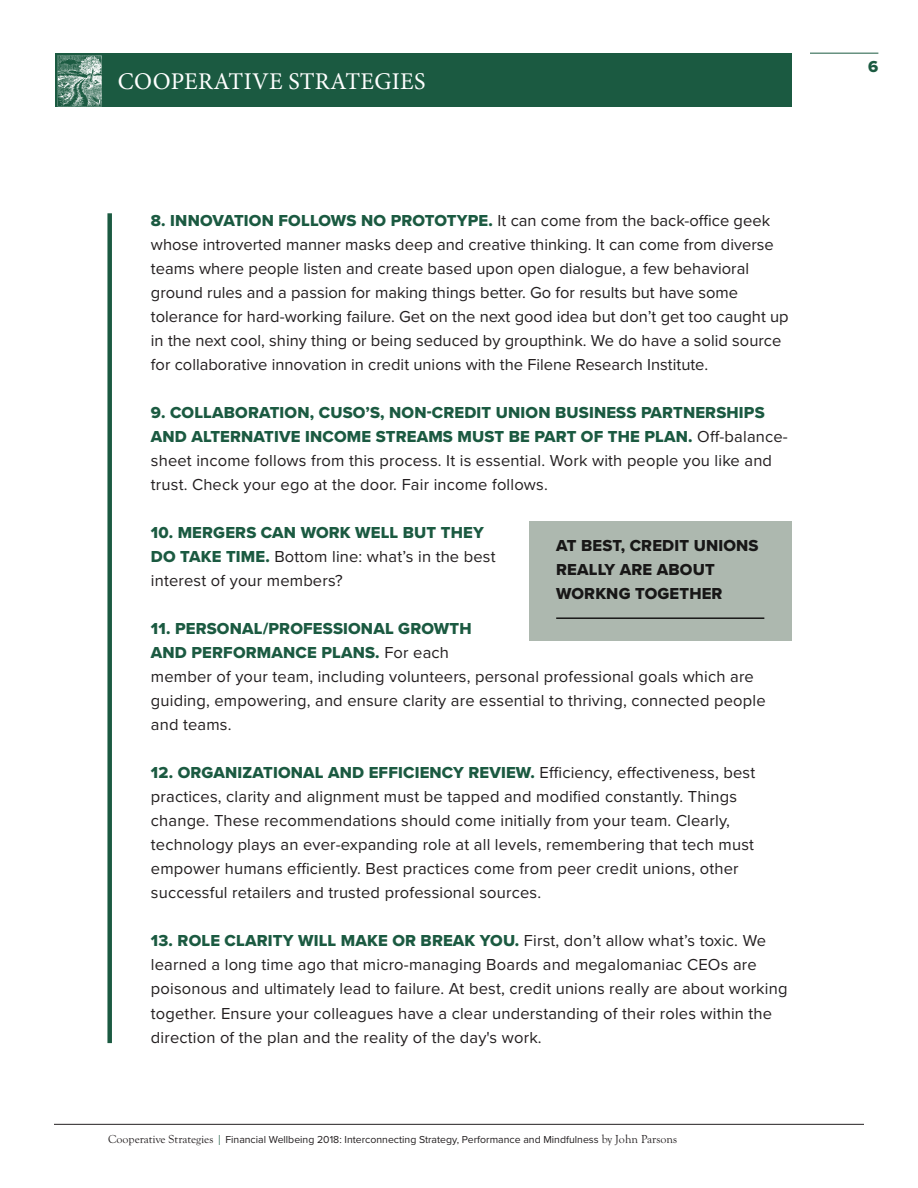
<style>
.page{position:relative;width:918px;height:1188px;background:#fff}
.page>*{position:absolute;margin:0;border:0;box-sizing:border-box;transform-origin:0 0}
.t1{font:24px "Minion Pro";letter-spacing:.01em;color:#fff}
.t2{font:16.5px/24px "Proxima Nova";letter-spacing:.01em;color:#231f20}
.t3{font:16.5px/24px "Proxima Nova Extrabld";letter-spacing:.01em;color:#1b5a41}
.t4{font:16.5px/24px "Proxima Nova Extrabld";letter-spacing:.01em;color:#181717}
.t5{font:10.5px "Proxima Nova";color:#231f20}
.s1{font-family:"Proxima Nova";color:#231f20}
.s2{font-family:"Proxima Nova Extrabld";color:#1b5a41}
.s3{font-family:"Goudy Old Sty";font-size:12px}
.s4{font-family:"Goudy Old Sty";font-size:12px;color:#1b5a41}
</style>
<div class="page">
<div style="left:55px;top:53px;width:736px;height:54px;background:#1b5a41"></div>
<hr style="left:54px;top:1124px;width:810px;height:1px;background:#231f20">
<img style="left:57px;top:55px;width:45px;height:52px">
<hr style="left:810px;top:53px;width:68px;height:1px;background:#1b5a41">
<div style="left:107px;top:213px;width:5px;height:830px;background:#1b5a41"></div>
<div style="left:529px;top:521px;width:262px;height:120px;background:#adb8af"></div>
<hr style="left:556px;top:617px;width:208px;height:2px;background:#181717">
<h1 class="t1" style="left:118px;top:65px;width:309px">COOPERATIVE STRATEGIES</h1>
<p class="t3" style="left:151px;top:210px;width:621px">8. INNOVATION FOLLOWS NO PROTOTYPE. <span class="s1">It can come from the back-office geek</span></p>
<p class="t2" style="left:151px;top:233px;width:639px">whose introverted manner masks deep and creative thinking. It can come from diverse teams where people listen and create based upon open dialogue, a few behavioral ground rules and a passion for making things better. Go for results but have some tolerance for hard-working failure. Get on the next good idea but don’t get too caught up in the next cool, shiny thing or being seduced by groupthink. We do have a solid source for collaborative innovation in credit unions with the Filene Research Institute.</p>
<p class="t3" style="left:151px;top:402px;width:638px">9. COLLABORATION, CUSO’S, NON-CREDIT UNION BUSINESS PARTNERSHIPS<br>AND ALTERNATIVE INCOME STREAMS MUST BE PART OF THE PLAN. <span class="s1">Off-balance-</span></p>
<p class="t2" style="left:151px;top:449px;width:623px">sheet income follows from this process. It is essential. Work with people you like and trust. Check your ego at the door. Fair income follows.</p>
<p class="t3" style="left:151px;top:522px;width:334px">10. MERGERS CAN WORK WELL BUT THEY</p>
<p class="t2" style="left:151px;top:545px;width:346px"><span class="s2">DO TAKE TIME.</span> Bottom line: what’s in the best interest of your members?</p>
<p class="t3" style="left:151px;top:618px;width:322px">11. PERSONAL/PROFESSIONAL GROWTH<br>AND PERFORMANCE PLANS. <span class="s1">For each</span></p>
<p class="t2" style="left:151px;top:665px;width:616px">member of your team, including volunteers, personal professional goals which are guiding, empowering, and ensure clarity are essential to thriving, connected people and teams.</p>
<p class="t3" style="left:151px;top:762px;width:606px">12. ORGANIZATIONAL AND EFFICIENCY REVIEW. <span class="s1">Efficiency, effectiveness, best</span></p>
<p class="t2" style="left:151px;top:785px;width:605px">practices, clarity and alignment must be tapped and modified constantly. Things change. These recommendations should come initially from your team. Clearly, technology plays an ever-expanding role at all levels, remembering that tech must empower humans efficiently. Best practices come from peer credit unions, other successful retailers and trusted professional sources.</p>
<p class="t3" style="left:151px;top:930px;width:617px">13. ROLE CLARITY WILL MAKE OR BREAK YOU. <span class="s1">First, don’t allow what’s toxic. We</span></p>
<p class="t2" style="left:151px;top:953px;width:638px">learned a long time ago that micro-managing Boards and megalomaniac CEOs are poisonous and ultimately lead to failure. At best, credit unions really are about working together. Ensure your colleagues have a clear understanding of their roles within the direction of the plan and the reality of the day's work.</p>
<p class="t4" style="left:556px;top:535px;width:204px">AT BEST, CREDIT UNIONS<br>REALLY ARE ABOUT<br>WORKNG TOGETHER</p>
<p class="t5" style="left:108px;top:1133px;width:571px"><span class="s3">Cooperative Strategies</span> <span class="s4">|</span> Financial Wellbeing 2018: Interconnecting Strategy, Performance and Mindfulness <span class="s3">by John Parsons</span></p>
<p class="t3" style="left:868px;top:55px;width:12px">6</p>
</div>
